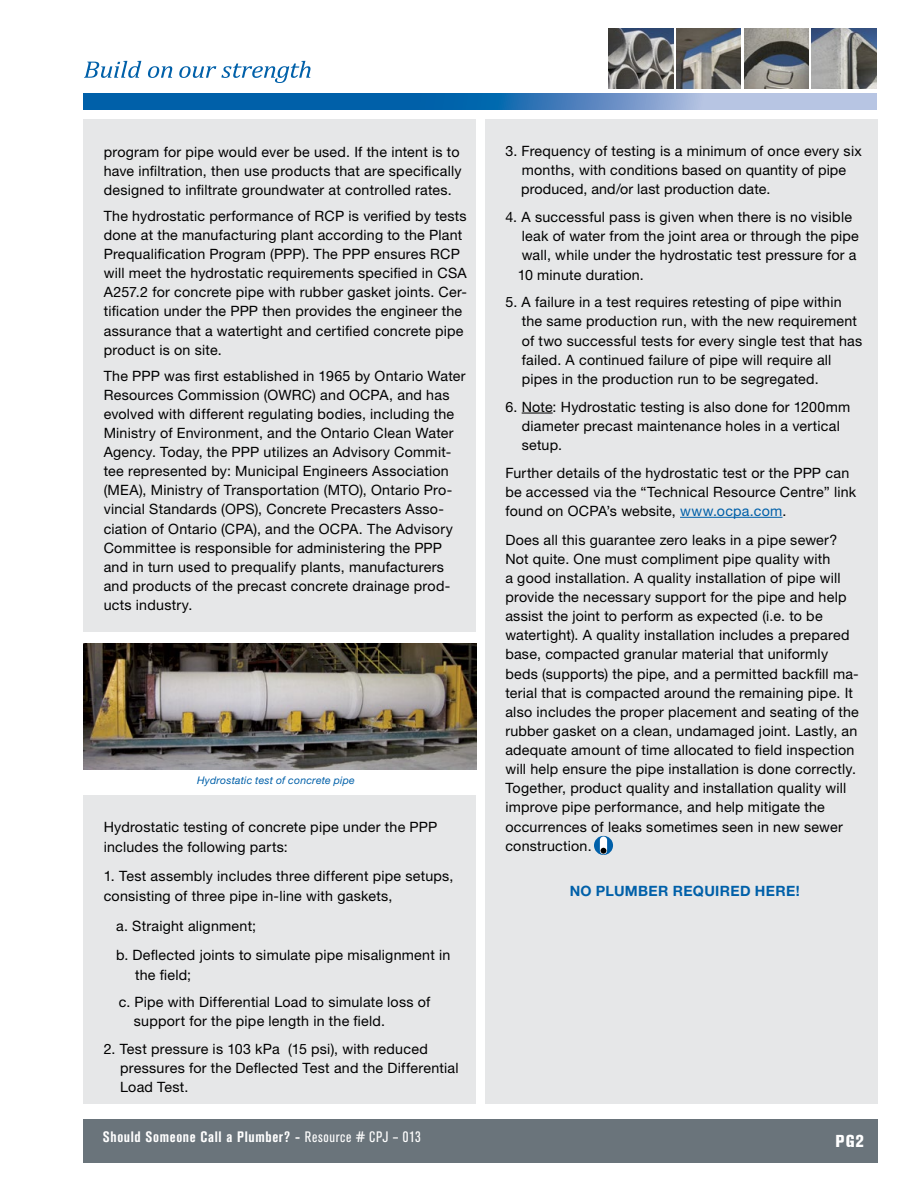
<style>
.page{position:relative;width:918px;height:1188px;background:#fff}
.page>*{position:absolute;margin:0;border:0;box-sizing:border-box;transform-origin:0 0}
.t1{font:800 condensed 17.1px "Akzidenz Grotesk BE";color:#fff}
.t2{font:700 condensed 15px "Akzidenz Grotesk BE";letter-spacing:.04em;color:#fff}
.t3{font:14.25px/19px "Helvetica Neue";letter-spacing:.015em;color:#000}
.t4{font:700 14.25px "Helvetica Neue";letter-spacing:.025em;color:#0060a9}
.t5{font:italic 10.5px "Helvetica Neue";letter-spacing:.02em;color:#0060a9}
.s1{font-weight:400}
.s2{color:#0060a9}
</style>
<div class="page">
<div style="left:83px;top:1119px;width:795px;height:43px;background:#6a747b"></div>
<img style="left:609px;top:28px;width:64px;height:61px">
<img style="left:812px;top:28px;width:64px;height:61px">
<img style="left:744px;top:28px;width:65px;height:61px">
<img style="left:676px;top:28px;width:65px;height:61px">
<svg style="left:83px;top:93px;width:794px;height:16px;background:#4082bd"></svg>
<div style="left:83px;top:119px;width:393px;height:512px;background:#e6e7e8"></div>
<div style="left:485px;top:119px;width:393px;height:985px;background:#e6e7e8"></div>
<hr style="left:522px;top:413px;width:31px;height:1px;background:#000">
<hr style="left:680px;top:517px;width:103px;height:1px;background:#0060a9">
<div style="left:83px;top:795px;width:393px;height:309px;background:#e6e7e8"></div>
<img style="left:83px;top:644px;width:393px;height:125px">
<svg style="left:594px;top:836px;width:19px;height:19px"></svg>
<svg style="left:600px;top:837px;width:7px;height:17px"></svg>
<svg style="left:84px;top:61px;width:57px;height:17px"></svg>
<svg style="left:148px;top:66px;width:24px;height:12px"></svg>
<svg style="left:179px;top:61px;width:132px;height:22px"></svg>
<p class="t3" style="left:104px;top:142px;width:359px">program for pipe would ever be used. If the intent is to have infiltration, then use products that are specifically designed to infiltrate groundwater at controlled rates.</p>
<p class="t3" style="left:104px;top:206px;width:365px">The hydrostatic performance of RCP is verified by tests done at the manufacturing plant according to the Plant Prequalification Program (PPP). The PPP ensures RCP will meet the hydrostatic requirements specified in CSA A257.2 for concrete pipe with rubber gasket joints. Cer&shy;tification under the PPP then provides the engineer the assurance that a watertight and certified concrete pipe product is on site.</p>
<p class="t3" style="left:104px;top:366px;width:363px">The PPP was first established in 1965 by Ontario Water Resources Commission (OWRC) and OCPA, and has evolved with different regulating bodies, including the Ministry of Environment, and the Ontario Clean Water Agency. Today, the PPP utilizes an Advisory Commit&shy;tee represented by: Municipal Engineers Association (MEA), Ministry of Transportation (MTO), Ontario Pro&shy;vincial Standards (OPS), Concrete Precasters Asso&shy;ciation of Ontario (CPA), and the OCPA. The Advisory Committee is responsible for administering the PPP and in turn used to prequalify plants, manufacturers and products of the precast concrete drainage prod&shy;ucts industry.</p>
<p class="t5" style="left:197px;top:774px;width:159px">Hydrostatic test of concrete pipe</p>
<p class="t3" style="left:104px;top:818px;width:335px">Hydrostatic testing of concrete pipe under the PPP includes the following parts:</p>
<p class="t3" style="left:104px;top:867px;width:351px">1. Test assembly includes three different pipe setups, consisting of three pipe in-line with gaskets,</p>
<p class="t3" style="left:116px;top:910px;width:336px;line-height:29.8px">a. Straight alignment;<br>b. Deflected joints to simulate pipe misalignment in</p>
<p class="t3" style="left:119px;top:960px;width:313px;line-height:27.8px;text-indent:16px">the field;<br>c. Pipe with Differential Load to simulate loss of</p>
<p class="t3" style="left:134px;top:1012px;width:253px">support for the pipe length in the field.</p>
<p class="t3" style="left:120px;top:1039px;width:340px;text-indent:-16px">2. Test pressure is 103 kPa (15 psi), with reduced pressures for the Deflected Test and the Differential<br>Load Test.</p>
<p class="t2" style="left:103px;top:1128px;width:319px">Should Someone Call a Plumber? - <span class="s1">Resource # CPJ – 013</span></p>
<p class="t3" style="left:521px;top:141px;width:342px;text-indent:-16px">3. Frequency of testing is a minimum of once every six months, with conditions based on quantity of pipe produced, and/or last production date.</p>
<p class="t3" style="left:518px;top:207px;width:343px;text-indent:-12px">4. A successful pass is given when there is no visible leak of water from the joint area or through the pipe wall, while under the hydrostatic test pressure for a 10 minute duration.</p>
<p class="t3" style="left:522px;top:293px;width:342px;text-indent:-16px">5. A failure in a test requires retesting of pipe within the same production run, with the new requirement of two successful tests for every single test that has failed. A continued failure of pipe will require all pipes in the production run to be segregated.</p>
<p class="t3" style="left:522px;top:397px;width:330px;text-indent:-16px">6. Note: Hydrostatic testing is also done for 1200mm diameter precast maintenance holes in a vertical setup.</p>
<p class="t3" style="left:505px;top:463px;width:353px">Further details of the hydrostatic test or the PPP can be accessed via the “Technical Resource Centre” link found on OCPA’s website, <span class="s2">www.ocpa.com</span>.</p>
<p class="t3" style="left:505px;top:530px;width:355px">Does all this guarantee zero leaks in a pipe sewer?<br>Not quite. One must compliment pipe quality with<br>a good installation. A quality installation of pipe will provide the necessary support for the pipe and help assist the joint to perform as expected (i.e. to be watertight). A quality installation includes a prepared base, compacted granular material that uniformly beds (supports) the pipe, and a permitted backfill ma&shy;terial that is compacted around the remaining pipe. It also includes the proper placement and seating of the rubber gasket on a clean, undamaged joint. Lastly, an adequate amount of time allocated to field inspection will help ensure the pipe installation is done correctly.<br>Together, product quality and installation quality will improve pipe performance, and help mitigate the occurrences of leaks sometimes seen in new sewer construction.</p>
<p class="t4" style="left:570px;top:882px;width:231px">NO PLUMBER REQUIRED HERE!</p>
<p class="t1" style="left:836px;top:1131px;width:30px">PG2</p>
</div>
